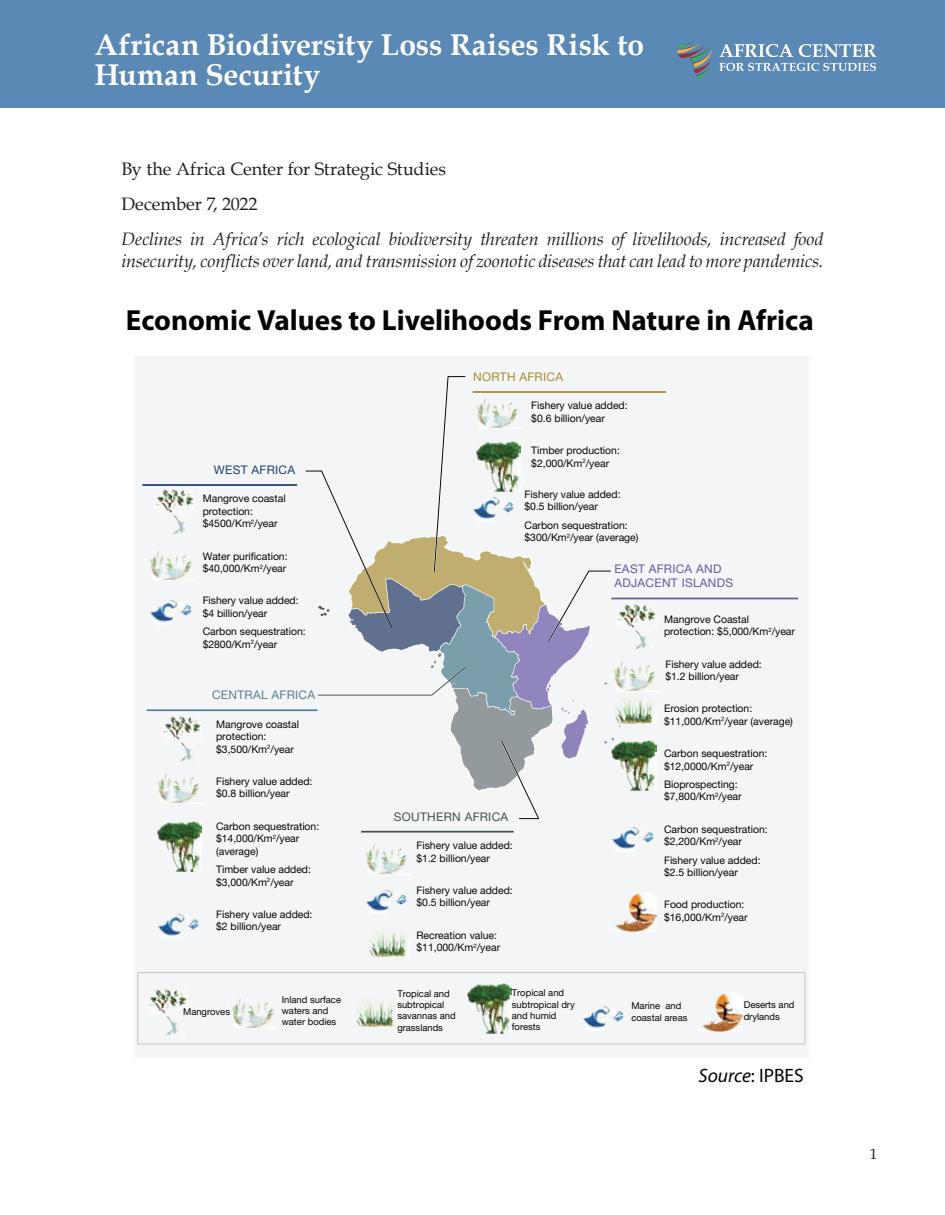
<style>
.page{position:relative;width:945px;height:1215px;background:#fff}
.page>*{position:absolute;margin:0;border:0;box-sizing:border-box;transform-origin:0 0}
.t1{font:700 30px/30px "Book Antiqua";letter-spacing:.005em;color:#fff}
.t2{font:700 29.1px "Myriad Pro";color:#040503}
.t3{font:italic 19.5px "Myriad Pro";color:#040503}
.t4{font:italic 18px/21.6px "Book Antiqua";letter-spacing:-.01em;color:#231f20}
.t5{font:18px/35.1px "Book Antiqua";letter-spacing:-.005em;color:#231f20}
.t6{font:15px "Book Antiqua";color:#231f20}
.t7{font:11.85px/14.2px "Helvetica Neue LT 55 Rm";letter-spacing:.025em;color:#6759a3}
.t8{font:11.85px "Helvetica Neue LT 55 Rm";letter-spacing:.025em;color:#465156}
.t9{font:11.85px "Helvetica Neue LT 55 Rm";letter-spacing:.025em;color:#578093}
.t10{font:11.85px "Helvetica Neue LT 55 Rm";letter-spacing:.025em;color:#a58b30}
.t11{font:11.85px "Helvetica Neue LT 55 Rm";letter-spacing:.025em;color:#1d4171}
.t12{font:10.35px/12.5px "Helvetica Neue LT 55 Rm";color:#040503}
.t13{font:9.45px/11.2px "Helvetica Neue LT 55 Rm";color:#040503}
.s1{font-style:normal}
</style>
<div class="page">
<div style="left:0;top:0;width:945px;height:108px;background:#5989b4"></div>
<svg style="left:677px;top:42px;width:199px;height:37px"></svg>
<div style="left:134px;top:356px;width:675px;height:702px;background:#f4f5f6"></div>
<img style="left:156px;top:821px;width:46px;height:51px">
<img style="left:621px;top:740px;width:35px;height:51px">
<img style="left:466px;top:983px;width:46px;height:51px">
<img style="left:614px;top:893px;width:42px;height:38px">
<img style="left:701px;top:993px;width:42px;height:39px">
<img style="left:231px;top:998px;width:45px;height:31px">
<img style="left:157px;top:773px;width:42px;height:30px">
<img style="left:149px;top:551px;width:45px;height:30px">
<img style="left:621px;top:661px;width:37px;height:31px">
<img style="left:365px;top:844px;width:42px;height:30px">
<img style="left:155px;top:914px;width:44px;height:23px">
<img style="left:150px;top:600px;width:42px;height:23px">
<img style="left:363px;top:889px;width:44px;height:23px">
<img style="left:612px;top:827px;width:42px;height:23px">
<img style="left:580px;top:1006px;width:44px;height:23px">
<img style="left:356px;top:1000px;width:39px;height:27px">
<img style="left:369px;top:930px;width:38px;height:26px">
<img style="left:621px;top:697px;width:33px;height:26px">
<img style="left:163px;top:716px;width:38px;height:46px">
<img style="left:156px;top:489px;width:38px;height:46px">
<img style="left:621px;top:604px;width:35px;height:46px">
<img style="left:148px;top:989px;width:39px;height:46px">
<hr style="left:611px;top:598px;width:187px;height:1px;background:#6759a3">
<hr style="left:473px;top:391px;width:193px;height:2px;background:#a58b30">
<hr style="left:361px;top:831px;width:153px;height:2px;background:#465156">
<hr style="left:142px;top:484px;width:155px;height:2px;background:#1d4171">
<hr style="left:147px;top:709px;width:170px;height:2px;background:#578093">
<svg style="left:305px;top:376px;width:316px;height:444px"></svg>
<div style="left:137px;top:972px;width:668px;height:72px;border:1px solid #c6c5c4"></div>
<h1 class="t1" style="left:94px;top:29px;width:551px">African Biodiversity Loss Raises Risk to<br>Human Security</h1>
<h3 class="t5" style="left:122px;top:151px;width:326px">By the Africa Center for Strategic Studies<br>December 7, 2022</h3>
<h3 class="t4" style="left:122px;top:228px;width:703px">Declines in Africa’s rich ecological biodiversity threaten millions of livelihoods, increased food insecurity, conflicts over land, and transmission of zoonotic diseases that can lead to more pandemics.</h3>
<h2 class="t2" style="left:126px;top:301px;width:689px">Economic Values to Livelihoods From Nature in Africa</h2>
<p class="t10" style="left:473px;top:369px;width:91px">NORTH AFRICA</p>
<p class="t11" style="left:214px;top:462px;width:83px">WEST AFRICA</p>
<p class="t12" style="left:203px;top:492px;width:84px">Mangrove coastal protection: $4500/Km<sup>2</sup>/year</p>
<p class="t12" style="left:203px;top:549px;width:86px">Water purification: $40,000/Km<sup>2</sup>/year</p>
<p class="t12" style="left:203px;top:594px;width:98px">Fishery value added: $4 billion/year</p>
<p class="t12" style="left:203px;top:625px;width:105px">Carbon sequestration: $2800/Km<sup>2</sup>/year</p>
<p class="t9" style="left:212px;top:688px;width:105px">CENTRAL AFRICA</p>
<p class="t12" style="left:216px;top:717px;width:84px">Mangrove coastal protection: $3,500/Km<sup>2</sup>/year</p>
<p class="t12" style="left:216px;top:775px;width:98px">Fishery value added: $0.8 billion/year</p>
<p class="t12" style="left:216px;top:819px;width:105px">Carbon sequestration: $14,000/Km<sup>2</sup>/year (average)</p>
<p class="t12" style="left:216px;top:863px;width:96px">Timber value added: $3,000/Km<sup>2</sup>/year</p>
<p class="t12" style="left:216px;top:908px;width:98px">Fishery value added: $2 billion/year</p>
<p class="t13" style="left:183px;top:1006px;width:48px">Mangroves</p>
<p class="t13" style="left:282px;top:994px;width:61px">Inland surface waters and water bodies</p>
<p class="t12" style="left:531px;top:399px;width:98px">Fishery value added: $0.6 billion/year</p>
<p class="t12" style="left:531px;top:444px;width:90px">Timber production: $2,000/Km<sup>2</sup>/year</p>
<p class="t12" style="left:525px;top:488px;width:98px">Fishery value added: $0.5 billion/year</p>
<p class="t12" style="left:525px;top:519px;width:115px">Carbon sequestration: $300/Km<sup>2</sup>/year (average)</p>
<p class="t7" style="left:614px;top:562px;width:120px">EAST AFRICA AND<br>ADJACENT ISLANDS</p>
<p class="t12" style="left:664px;top:613px;width:133px">Mangrove Coastal protection: $5,000/Km<sup>2</sup>/year</p>
<p class="t12" style="left:665px;top:657px;width:98px">Fishery value added: $1.2 billion/year</p>
<p class="t12" style="left:664px;top:702px;width:130px">Erosion protection: $11,000/Km<sup>2</sup>/year (average)</p>
<p class="t8" style="left:394px;top:809px;width:116px">SOUTHERN AFRICA</p>
<p class="t12" style="left:416px;top:839px;width:98px">Fishery value added: $1.2 billion/year</p>
<p class="t12" style="left:416px;top:884px;width:98px">Fishery value added: $0.5 billion/year</p>
<p class="t12" style="left:416px;top:928px;width:85px">Recreation value: $11,000/Km<sup>2</sup>/year</p>
<p class="t13" style="left:397px;top:987px;width:60px">Tropical and subtropical savannas and grasslands</p>
<p class="t13" style="left:512px;top:987px;width:64px">Tropical and subtropical dry and humid forests</p>
<p class="t12" style="left:664px;top:747px;width:105px">Carbon sequestration: $12,0000/Km<sup>2</sup>/year</p>
<p class="t12" style="left:664px;top:778px;width:79px">Bioprospecting: $7,800/Km<sup>2</sup>/year</p>
<p class="t12" style="left:664px;top:823px;width:105px">Carbon sequestration: $2,200/Km<sup>2</sup>/year</p>
<p class="t12" style="left:664px;top:853px;width:98px">Fishery value added: $2.5 billion/year</p>
<p class="t12" style="left:664px;top:898px;width:85px">Food production: $16,000/Km<sup>2</sup>/year</p>
<p class="t13" style="left:631px;top:1000px;width:58px">Marine and coastal areas</p>
<p class="t13" style="left:744px;top:999px;width:52px">Deserts and drylands</p>
<h3 class="t3" style="left:698px;top:1063px;width:107px">Source<span class="s1">: IPBES</span></h3>
<h3 class="t6" style="left:870px;top:1144px;width:9px">1</h3>
</div>
